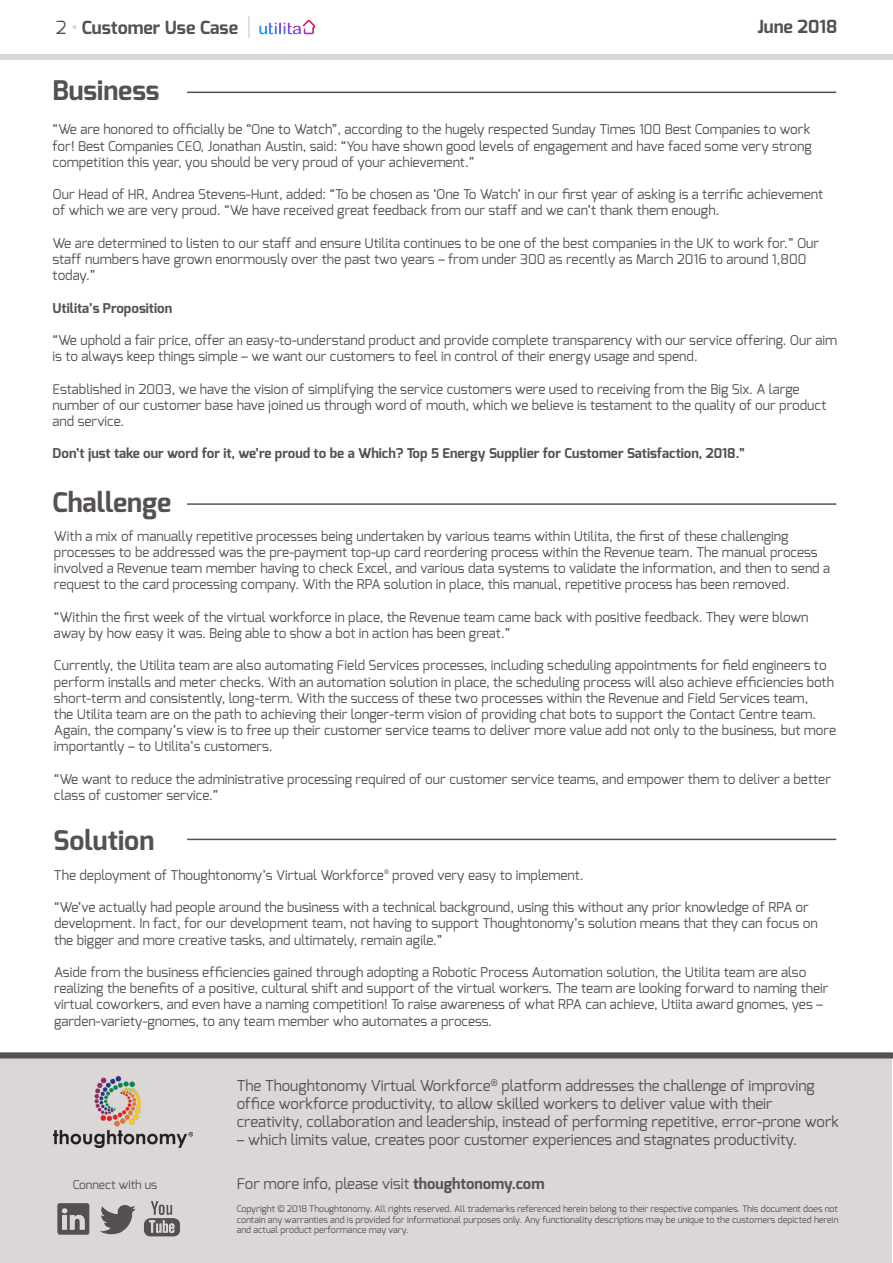
<style>
.page{position:relative;width:893px;height:1263px;background:#fff}
.page>*{position:absolute;margin:0;border:0;box-sizing:border-box;transform-origin:0 0}
.t1{font:700 27px "Exo";color:#565151}
.t2{font:700 18px "Exo";color:#565151}
.t3{font:15px/18px "Exo";color:#565151}
.t4{font:13.5px/16.2px "Exo";color:#565151}
.t5{font:700 13.5px "Exo";color:#565151}
.t6{font:12px "Exo";color:#565151}
.t7{font:9px/10.8px "Exo";color:#565151;text-align:justify}
.t8{font:6px "Exo";color:#565151}
.s1{font-weight:400}
.s2{font-weight:700}
</style>
<div class="page">
<hr style="left:248px;top:16px;width:2px;height:22px;background:#dbd7d7">
<svg style="left:72px;top:25px;width:5px;height:4px"></svg>
<hr style="left:187px;top:92px;width:649px;height:1px;background:#565151">
<hr style="left:187px;top:503px;width:649px;height:2px;background:#565151">
<hr style="left:187px;top:839px;width:649px;height:1px;background:#565151">
<div style="left:1px;top:1052px;width:891px;height:211px;background:#dbd7d7"></div>
<img style="left:53px;top:1076px;width:140px;height:71px">
<img style="left:100px;top:1205px;width:36px;height:30px">
<img style="left:57px;top:1203px;width:33px;height:32px">
<img style="left:144px;top:1201px;width:36px;height:36px">
<div style="left:0;top:54px;width:893px;height:6px;background:#dbd7d7"></div>
<div style="left:0;top:1052px;width:893px;height:6px;background:#565151"></div>
<img style="left:259px;top:19px;width:56px;height:16px">
<h2 class="t2" style="left:56px;top:16px;width:184px"><span class="s1">2</span> Customer Use Case</h2>
<h2 class="t2" style="left:757px;top:15px;width:81px">June 2018</h2>
<h1 class="t1" style="left:52px;top:73px;width:109px">Business</h1>
<p class="t4" style="left:53px;top:121px;width:761px;text-align:justify">“We are honored to officially be “One to Watch”, according to the hugely respected Sunday Times 100 Best Companies to work for! Best Companies CEO, Jonathan Austin, said: “You have shown good levels of engagement and have faced some very strong competition this year, you should be very proud of your achievement.”</p>
<p class="t4" style="left:53px;top:186px;width:772px">Our Head of HR, Andrea Stevens-Hunt, added: “To be chosen as ‘One To Watch’ in our first year of asking is a terrific achievement of which we are very proud. “We have received great feedback from our staff and we can’t thank them enough.</p>
<p class="t4" style="left:53px;top:235px;width:768px">We are determined to listen to our staff and ensure Utilita continues to be one of the best companies in the UK to work for.” Our staff numbers have grown enormously over the past two years – from under 300 as recently as March 2016 to around 1,800 today.”</p>
<p class="t5" style="left:53px;top:299px;width:121px">Utilita’s Proposition</p>
<p class="t4" style="left:53px;top:332px;width:786px">“We uphold a fair price, offer an easy-to-understand product and provide complete transparency with our service offering. Our aim is to always keep things simple – we want our customers to feel in control of their energy usage and spend.</p>
<p class="t4" style="left:53px;top:381px;width:775px">Established in 2003, we have the vision of simplifying the service customers were used to receiving from the Big Six. A large number of our customer base have joined us through word of mouth, which we believe is testament to the quality of our product and service.</p>
<p class="t5" style="left:53px;top:445px;width:694px">Don’t just take our word for it, we’re proud to be a Which? Top 5 Energy Supplier for Customer Satisfaction, 2018.”</p>
<h1 class="t1" style="left:52px;top:485px;width:120px">Challenge</h1>
<p class="t4" style="left:54px;top:528px;width:778px">With a mix of manually repetitive processes being undertaken by various teams within Utilita, the first of these challenging processes to be addressed was the pre-payment top-up card reordering process within the Revenue team. The manual process involved a Revenue team member having to check Excel, and various data systems to validate the information, and then to send a request to the card processing company. With the RPA solution in place, this manual, repetitive process has been removed.</p>
<p class="t4" style="left:54px;top:609px;width:756px">“Within the first week of the virtual workforce in place, the Revenue team came back with positive feedback. They were blown away by how easy it was. Being able to show a bot in action has been great.”</p>
<p class="t4" style="left:54px;top:657px;width:784px">Currently, the Utilita team are also automating Field Services processes, including scheduling appointments for field engineers to perform installs and meter checks. With an automation solution in place, the scheduling process will also achieve efficiencies both short-term and consistently, long-term. With the success of these two processes within the Revenue and Field Services team,<br>the Utilita team are on the path to achieving their longer-term vision of providing chat bots to support the Contact Centre team.<br>Again, the company’s view is to free up their customer service teams to deliver more value add not only to the business, but more importantly – to Utilita’s customers.</p>
<p class="t4" style="left:54px;top:771px;width:779px">“We want to reduce the administrative processing required of our customer service teams, and empower them to deliver a better class of customer service.”</p>
<h1 class="t1" style="left:53px;top:823px;width:102px">Solution</h1>
<p class="t4" style="left:54px;top:867px;width:331px">The deployment of Thoughtonomy’s Virtual Workforce</p>
<p class="t8" style="left:384px;top:868px;width:6px">®</p>
<p class="t4" style="left:392px;top:867px;width:193px">proved very easy to implement.</p>
<p class="t4" style="left:54px;top:899px;width:765px">“We’ve actually had people around the business with a technical background, using this without any prior knowledge of RPA or development. In fact, for our development team, not having to support Thoughtonomy’s solution means that they can focus on the bigger and more creative tasks, and ultimately, remain agile.”</p>
<p class="t4" style="left:54px;top:964px;width:776px">Aside from the business efficiencies gained through adopting a Robotic Process Automation solution, the Utilita team are also realizing the benefits of a positive, cultural shift and support of the virtual workers. The team are looking forward to naming their virtual coworkers, and even have a naming competition! To raise awareness of what RPA can achieve, Utiita award gnomes, yes – garden-variety-gnomes, to any team member who automates a process.</p>
<p class="t6" style="left:73px;top:1177px;width:86px">Connect with us</p>
<p class="t3" style="left:237px;top:1076px;width:604px">The Thoughtonomy Virtual Workforce<sup>®</sup> platform addresses the challenge of improving office workforce productivity, to allow skilled workers to deliver value with their creativity, collaboration and leadership, instead of performing repetitive, error-prone work</p>
<p class="t3" style="left:237px;top:1130px;width:562px">– which limits value, creates poor customer experiences and stagnates productivity.</p>
<p class="t3" style="left:237px;top:1174px;width:309px">For more info, please visit <span class="s2">thoughtonomy.com</span></p>
<p class="t7" style="left:237px;top:1203px;width:603px">Copyright © 2018 Thoughtonomy. All rights reserved. All trademarks referenced herein belong to their respective companies. This document does not contain any warranties and is provided for informational purposes only. Any functionality descriptions may be unique to the customers depicted herein and actual product performance may vary.</p>
</div>
